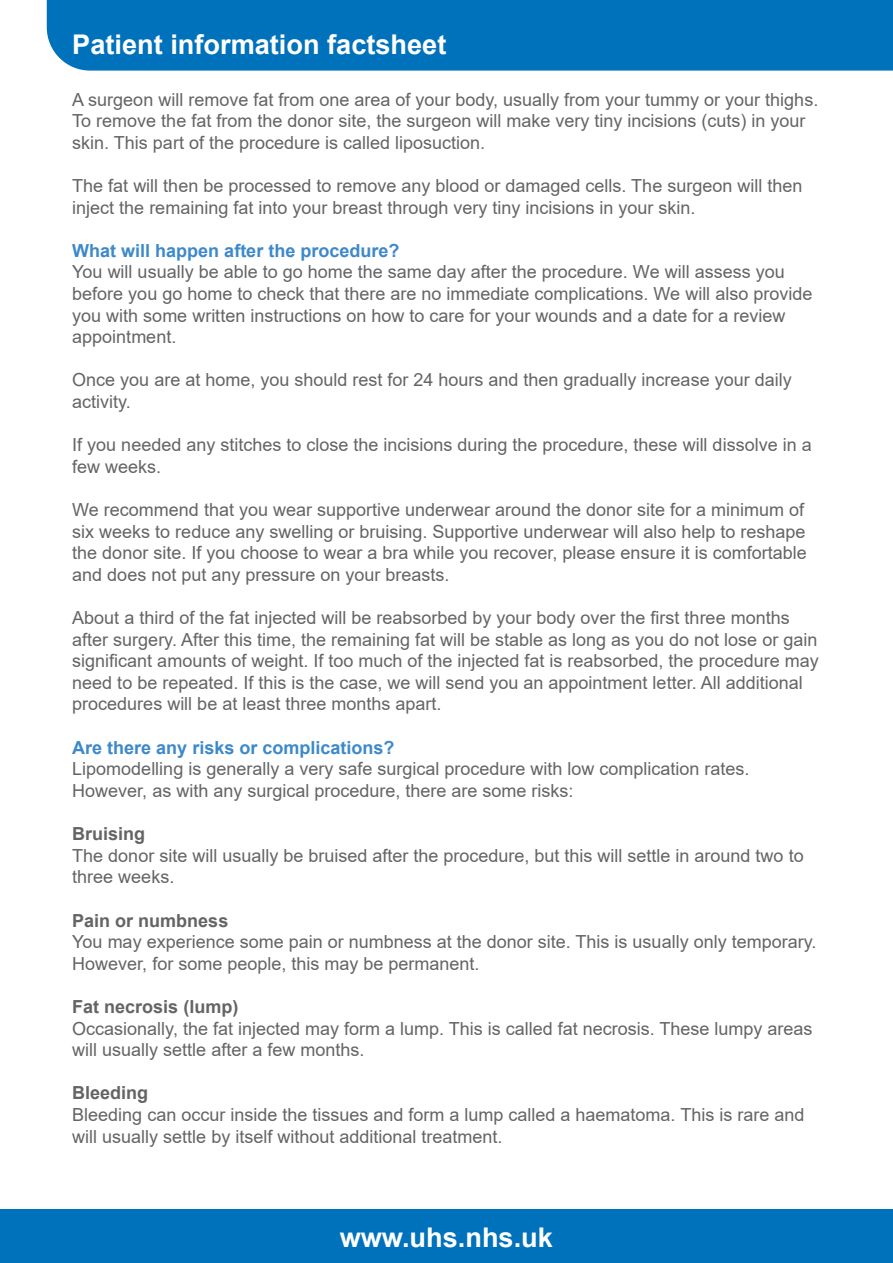
<style>
.page{position:relative;width:893px;height:1263px;background:#fff}
.page>*{position:absolute;margin:0;border:0;box-sizing:border-box;transform-origin:0 0}
.t1{font:700 27.15px "Arial";color:#fff}
.t2{font:18px/21.6px "Arial";color:#636466}
.t3{font:700 18px "Arial";color:#3d89c9}
.t4{font:700 18px "Arial";color:#636466}
</style>
<div class="page">
<div style="left:0;top:1209px;width:893px;height:54px;background:#0072bc"></div>
<div style="left:46px;top:0;width:847px;height:71px;background:#0072bc"></div>
<h1 class="t1" style="left:72px;top:25px;width:376px">Patient information factsheet</h1>
<p class="t2" style="left:72px;top:88px;width:747px">A surgeon will remove fat from one area of your body, usually from your tummy or your thighs.<br>To remove the fat from the donor site, the surgeon will make very tiny incisions (cuts) in your skin. This part of the procedure is called liposuction.</p>
<p class="t2" style="left:72px;top:175px;width:732px">The fat will then be processed to remove any blood or damaged cells. The surgeon will then inject the remaining fat into your breast through very tiny incisions in your skin.</p>
<p class="t3" style="left:72px;top:238px;width:329px">What will happen after the procedure?</p>
<p class="t2" style="left:72px;top:261px;width:742px">You will usually be able to go home the same day after the procedure. We will assess you before you go home to check that there are no immediate complications. We will also provide you with some written instructions on how to care for your wounds and a date for a review appointment.</p>
<p class="t2" style="left:72px;top:369px;width:721px">Once you are at home, you should rest for 24 hours and then gradually increase your daily activity.</p>
<p class="t2" style="left:72px;top:434px;width:741px">If you needed any stitches to close the incisions during the procedure, these will dissolve in a few weeks.</p>
<p class="t2" style="left:72px;top:499px;width:736px">We recommend that you wear supportive underwear around the donor site for a minimum of six weeks to reduce any swelling or bruising. Supportive underwear will also help to reshape the donor site. If you choose to wear a bra while you recover, please ensure it is comfortable and does not put any pressure on your breasts.</p>
<p class="t2" style="left:72px;top:607px;width:748px">About a third of the fat injected will be reabsorbed by your body over the first three months after surgery. After this time, the remaining fat will be stable as long as you do not lose or gain significant amounts of weight. If too much of the injected fat is reabsorbed, the procedure may need to be repeated. If this is the case, we will send you an appointment letter. All additional procedures will be at least three months apart.</p>
<p class="t3" style="left:72px;top:735px;width:324px">Are there any risks or complications?</p>
<p class="t2" style="left:72px;top:758px;width:679px">Lipomodelling is generally a very safe surgical procedure with low complication rates.<br>However, as with any surgical procedure, there are some risks:</p>
<p class="t4" style="left:72px;top:821px;width:75px">Bruising</p>
<p class="t2" style="left:72px;top:844px;width:733px">The donor site will usually be bruised after the procedure, but this will settle in around two to three weeks.</p>
<p class="t4" style="left:72px;top:907px;width:158px">Pain or numbness</p>
<p class="t2" style="left:72px;top:931px;width:746px">You may experience some pain or numbness at the donor site. This is usually only temporary.<br>However, for some people, this may be permanent.</p>
<p class="t4" style="left:72px;top:994px;width:168px">Fat necrosis (lump)</p>
<p class="t2" style="left:72px;top:1017px;width:742px">Occasionally, the fat injected may form a lump. This is called fat necrosis. These lumpy areas will usually settle after a few months.</p>
<p class="t4" style="left:72px;top:1080px;width:78px">Bleeding</p>
<p class="t2" style="left:72px;top:1104px;width:734px">Bleeding can occur inside the tissues and form a lump called a haematoma. This is rare and will usually settle by itself without additional treatment.</p>
<h1 class="t1" style="left:340px;top:1218px;width:215px">www.uhs.nhs.uk</h1>
</div>
